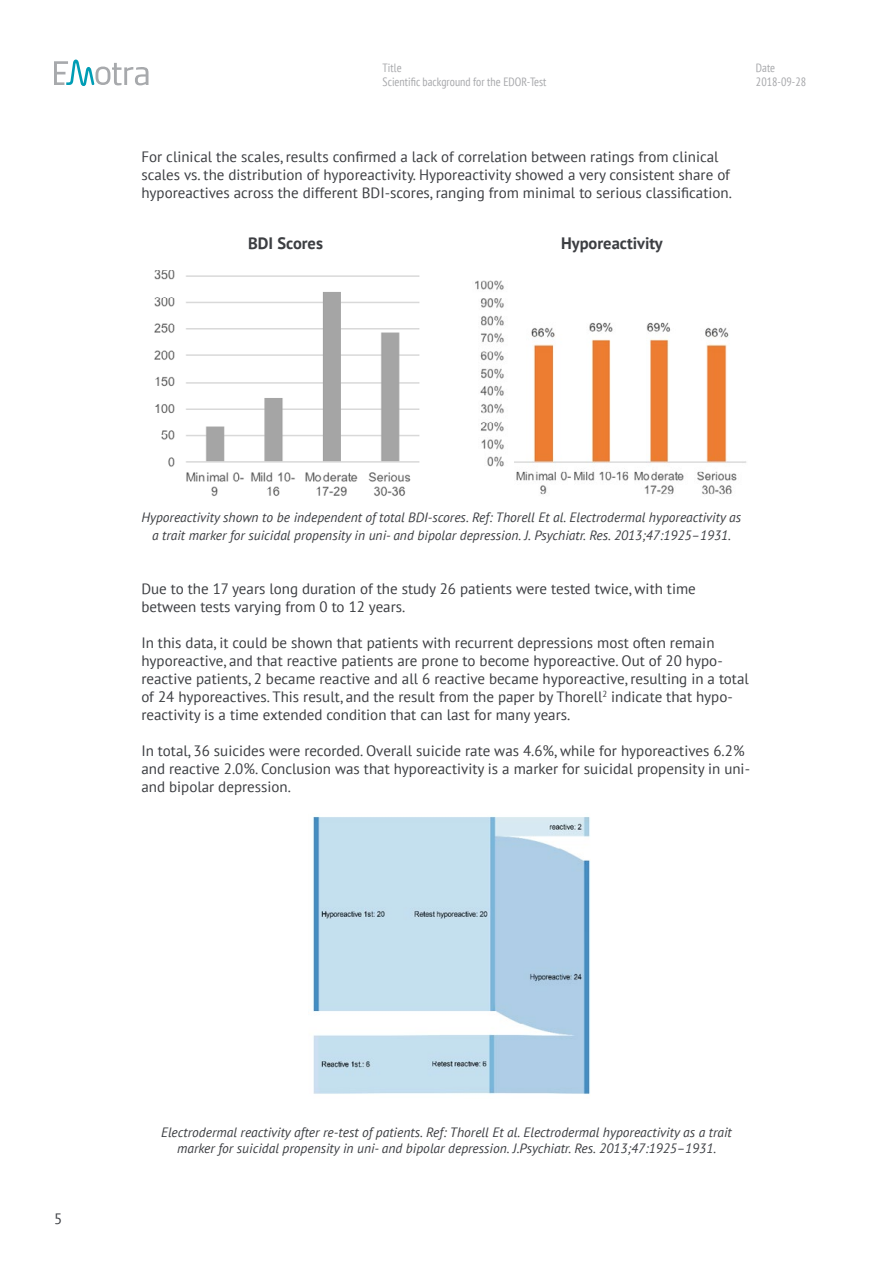
<style>
.page{position:relative;width:893px;height:1263px;background:#fff}
.page>*{position:absolute;margin:0;border:0;box-sizing:border-box;transform-origin:0 0}
.t1{font:700 16.5px "PT Sans";color:#3c3e42}
.t2{font:15px/18px "PT Sans";color:#3c3e42}
.t3{font:italic 13.5px/18px "PT Sans";color:#3c3e42;text-align:center}
.t4{font:condensed 12px/14.4px "PT Sans";color:#a8a9ac}
</style>
<div class="page">
<svg style="left:54px;top:60px;width:94px;height:26px"></svg>
<img style="left:154px;top:270px;width:266px;height:226px">
<img style="left:475px;top:280px;width:272px;height:215px">
<img style="left:312px;top:816px;width:278px;height:278px">
<p class="t4" style="left:383px;top:60px;width:165px">Title<br>Scientific background for the EDOR-Test</p>
<p class="t4" style="left:756px;top:60px;width:52px">Date<br>2018-09-28</p>
<p class="t2" style="left:141px;top:147px;width:592px">For clinical the scales, results confirmed a lack of correlation between ratings from clinical scales vs. the distribution of hyporeactivity. Hyporeactivity showed a very consistent share of hyporeactives across the different BDI-scores, ranging from minimal to serious classification.</p>
<p class="t1" style="left:248px;top:232px;width:76px">BDI Scores</p>
<p class="t1" style="left:561px;top:232px;width:103px">Hyporeactivity</p>
<p class="t3" style="left:142px;top:508px;width:601px">Hyporeactivity shown to be independent of total BDI-scores. Ref: Thorell Et al. Electrodermal hyporeactivity as a trait marker for suicidal propensity in uni- and bipolar depression. J. Psychiatr. Res. 2013;47:1925–1931.</p>
<p class="t2" style="left:141px;top:579px;width:556px">Due to the 17 years long duration of the study 26 patients were tested twice, with time between tests varying from 0 to 12 years.</p>
<p class="t2" style="left:141px;top:633px;width:609px">In this data, it could be shown that patients with recurrent depressions most often remain hyporeactive, and that reactive patients are prone to become hyporeactive. Out of 20 hypo&shy;reactive patients, 2 became reactive and all 6 reactive became hyporeactive, resulting in a total of 24 hyporeactives. This result, and the result from the paper by Thorell<sup>2</sup> indicate that hypo&shy;reactivity is a time extended condition that can last for many years.</p>
<p class="t2" style="left:141px;top:741px;width:610px">In total, 36 suicides were recorded. Overall suicide rate was 4.6%, while for hyporeactives 6.2% and reactive 2.0%. Conclusion was that hyporeactivity is a marker for suicidal propensity in uni&shy;and bipolar depression.</p>
<p class="t2" style="left:54px;top:1209px;width:10px">5</p>
<p class="t3" style="left:161px;top:1123px;width:572px;line-height:16.2px">Electrodermal reactivity after re-test of patients. Ref: Thorell Et al. Electrodermal hyporeactivity as a trait marker for suicidal propensity in uni- and bipolar depression. J.Psychiatr. Res. 2013;47:1925–1931.</p>
</div>
